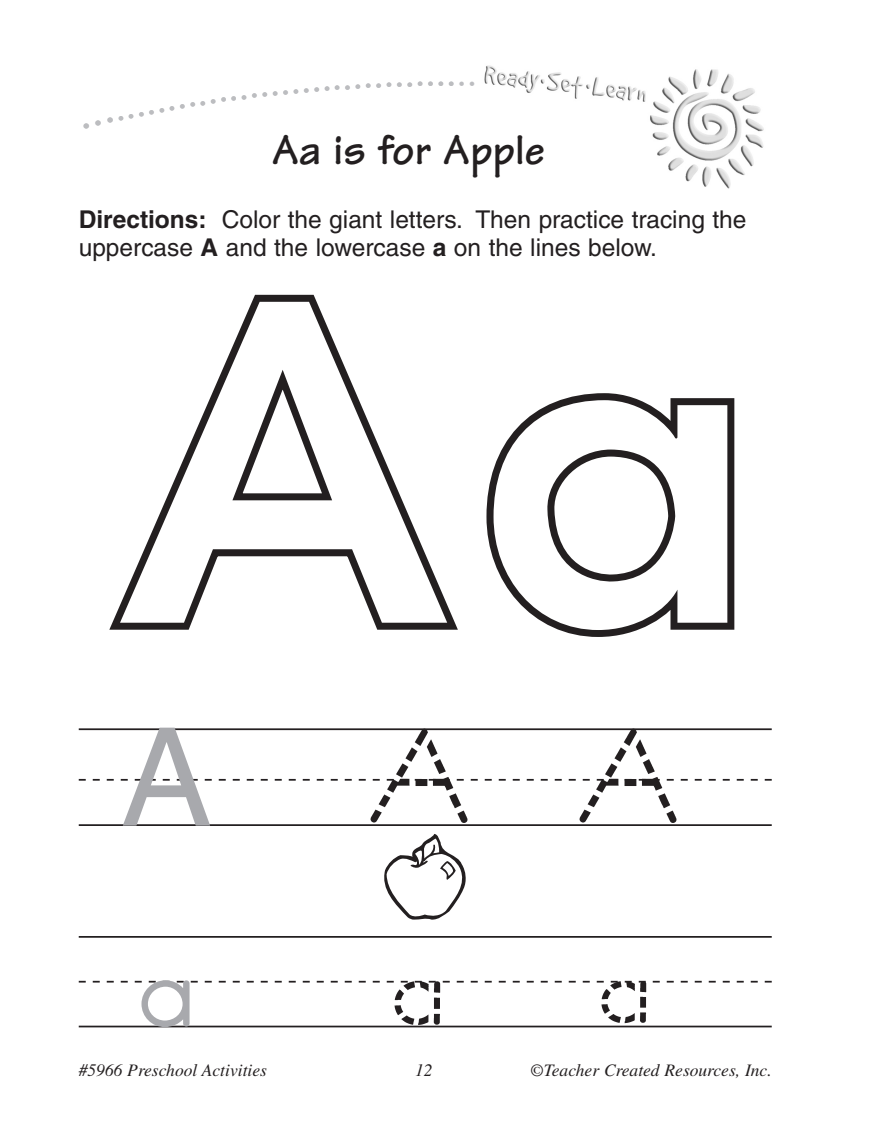
<style>
.page{position:relative;width:882px;height:1134px;background:#fff}
.page>*{position:absolute;margin:0;border:0;box-sizing:border-box;transform-origin:0 0}
.t1{font:453.25px "HM Avenir";color:#fff}
.t2{font:136.5px "School Text";color:#a8a9ad}
.t3{font:136.5px "Helvetica";color:#a8a9ad}
.Headline_Tekton{font:700 43.75px "Tekton";color:#231f20}
.Directions{font:24.5px/28px "Helvetica";color:#231f20}
.t4{font:21px "Myriad";color:#bcbdc0}
.t5{font:italic 17.5px "Times";color:#231f20}
.s1{font-weight:700}
</style>
<div class="page">
<img style="left:484px;top:65px;width:280px;height:124px">
<hr style="left:79px;top:936px;width:693px;height:2px;background:#231f20">
<svg style="left:79px;top:981px;width:693px;height:2px"></svg>
<hr style="left:79px;top:1026px;width:693px;height:1px;background:#231f20">
<svg style="left:109px;top:294px;width:349px;height:336px"></svg>
<svg style="left:486px;top:393px;width:249px;height:244px"></svg>
<hr style="left:79px;top:728px;width:693px;height:2px;background:#231f20">
<svg style="left:79px;top:779px;width:693px;height:2px"></svg>
<hr style="left:79px;top:824px;width:693px;height:2px;background:#231f20">
<img style="left:367px;top:728px;width:103px;height:97px">
<svg style="left:385px;top:834px;width:81px;height:86px"></svg>
<svg style="left:443px;top:863px;width:10px;height:13px"></svg>
<img style="left:577px;top:728px;width:102px;height:97px">
<img style="left:391px;top:980px;width:51px;height:46px">
<img style="left:599px;top:980px;width:49px;height:46px">
<p class="t4" style="left:417px;top:74px;width:38px;rotate:-1deg">••••</p>
<p class="t4" style="left:459px;top:73px;width:28px">•••</p>
<p class="Headline_Tekton" style="left:271px;top:123px;width:275px">Aa is for Apple</p>
<p class="Directions" style="left:79px;top:206px;width:669px"><span class="s1">Directions:</span> Color the giant letters. Then practice tracing the uppercase <span class="s1">A</span> and the lowercase <span class="s1">a</span> on the lines below.</p>
<p class="t1" style="left:120px;top:197px;width:661px">Aa</p>
<p class="t3" style="left:121px;top:699px;width:93px">A</p>
<p class="t2" style="left:137px;top:902px;width:62px">a</p>
<p class="t5" style="left:79px;top:1061px;width:190px">#5966 Preschool Activities</p>
<p class="t5" style="left:415px;top:1061px;width:19px">12</p>
<p class="t5" style="left:530px;top:1061px;width:243px">©Teacher Created Resources, Inc.</p>
</div>
